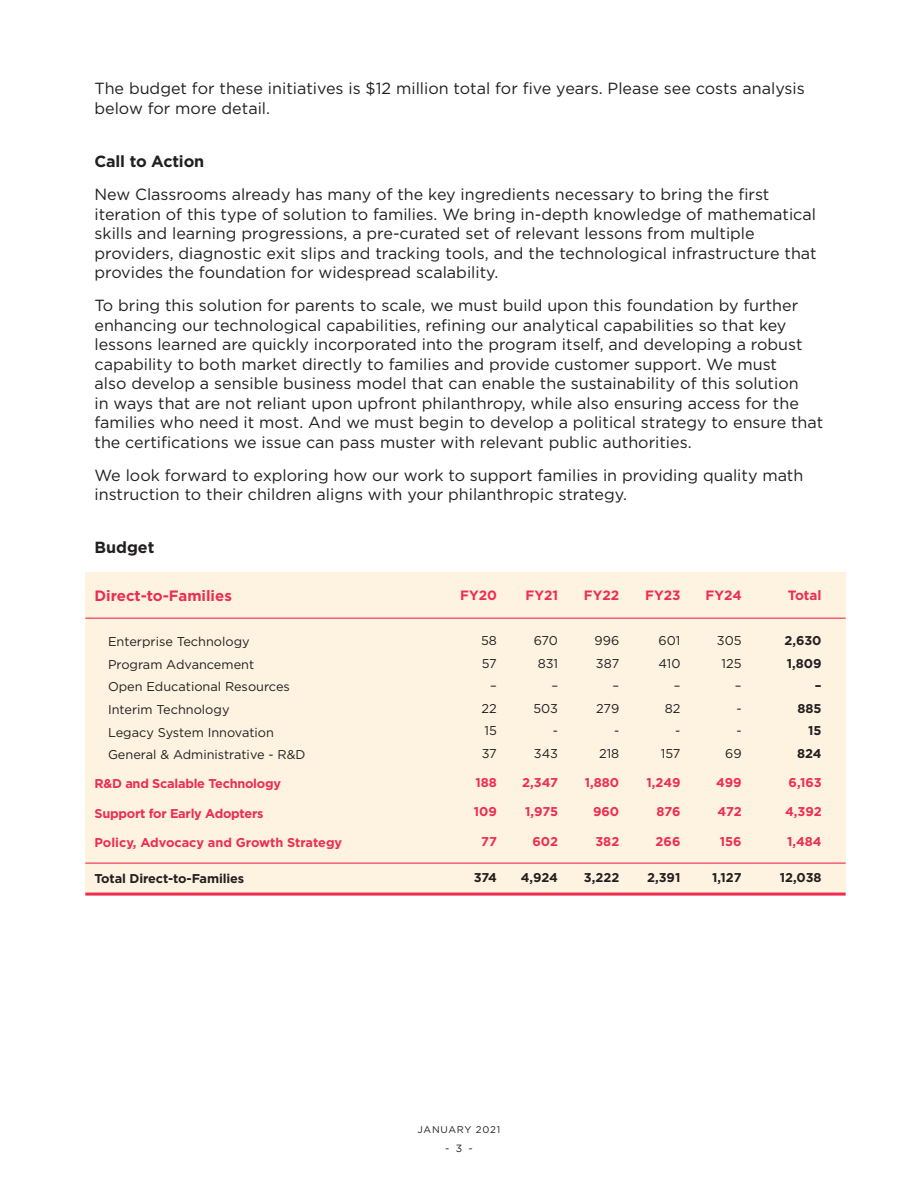
<style>
.page{position:relative;width:918px;height:1188px;background:#fff}
.page>*{position:absolute;margin:0;border:0;box-sizing:border-box;transform-origin:0 0}
.t1{font:16.2px/19.5px "Gotham";color:#231f20}
.t2{font:700 16.2px "Gotham";letter-spacing:-.01em;color:#231f20}
.t3{font:700 15px "Gotham";color:#ee2d50}
.t4{font:700 13.5px "Gotham";color:#ee2d50}
.t5{font:12.75px/22.5px "Gotham";color:#231f20;text-align:right}
.t6{font:700 12.75px "Gotham";letter-spacing:-.01em;color:#ee2d50}
.t7{font:700 12.75px/22.5px "Gotham";letter-spacing:-.01em;color:#231f20;text-align:right}
.t8{font:10.5px "Gotham";color:#231f20}
.t9{font:9.75px "Gotham";letter-spacing:.08em;color:#231f20}
</style>
<div class="page">
<div style="left:85px;top:572px;width:761px;height:324px;background:#fef3e1"></div>
<hr style="left:85px;top:618px;width:761px;height:1px;background:#ee2d50">
<hr style="left:85px;top:863px;width:761px;height:1px;background:#ee2d50">
<hr style="left:85px;top:893px;width:761px;height:3px;background:#ee2d50">
<p class="t1" style="left:94px;top:79px;width:712px">The budget for these initiatives is $12 million total for five years. Please see costs analysis below for more detail.</p>
<p class="t2" style="left:94px;top:152px;width:111px">Call to Action</p>
<p class="t1" style="left:94px;top:184px;width:724px">New Classrooms already has many of the key ingredients necessary to bring the first iteration of this type of solution to families. We bring in-depth knowledge of mathematical skills and learning progressions, a pre-curated set of relevant lessons from multiple providers, diagnostic exit slips and tracking tools, and the technological infrastructure that provides the foundation for widespread scalability.</p>
<p class="t1" style="left:94px;top:295px;width:730px">To bring this solution for parents to scale, we must build upon this foundation by further enhancing our technological capabilities, refining our analytical capabilities so that key lessons learned are quickly incorporated into the program itself, and developing a robust capability to both market directly to families and provide customer support. We must<br>also develop a sensible business model that can enable the sustainability of this solution<br>in ways that are not reliant upon upfront philanthropy, while also ensuring access for the families who need it most. And we must begin to develop a political strategy to ensure that the certifications we issue can pass muster with relevant public authorities.</p>
<p class="t1" style="left:94px;top:465px;width:710px">We look forward to exploring how our work to support families in providing quality math instruction to their children aligns with your philanthropic strategy.</p>
<p class="t2" style="left:94px;top:538px;width:62px">Budget</p>
<p class="t4" style="left:788px;top:588px;width:35px">Total</p>
<p class="t7" style="left:785px;top:629px;width:39px">2,630<br>1,809 –<br>885<br>15<br>824</p>
<p class="t6" style="left:789px;top:775px;width:35px">6,163</p>
<p class="t6" style="left:785px;top:804px;width:38px">4,392</p>
<p class="t6" style="left:787px;top:834px;width:36px">1,484</p>
<p class="t7" style="left:780px;top:865px;width:43px">12,038</p>
<p class="t3" style="left:94px;top:588px;width:139px">Direct-to-Families</p>
<p class="t5" style="left:108px;top:631px;width:199px;text-align:left">Enterprise Technology<br>Program Advancement<br>Open Educational Resources<br>Interim Technology<br>Legacy System Innovation<br>General &amp; Administrative - R&amp;D</p>
<p class="t6" style="left:94px;top:776px;width:188px">R&amp;D and Scalable Technology</p>
<p class="t6" style="left:94px;top:806px;width:171px">Support for Early Adopters</p>
<p class="t6" style="left:94px;top:835px;width:249px">Policy, Advocacy and Growth Strategy</p>
<p class="t7" style="left:94px;top:867px;width:151px">Total Direct-to-Families</p>
<p class="t4" style="left:460px;top:588px;width:38px">FY20</p>
<p class="t5" style="left:481px;top:629px;width:17px">58<br>57 –<br>22<br>15<br>37</p>
<p class="t6" style="left:475px;top:775px;width:23px">188</p>
<p class="t6" style="left:474px;top:804px;width:25px">109</p>
<p class="t6" style="left:481px;top:834px;width:17px">77</p>
<p class="t7" style="left:474px;top:865px;width:25px">374</p>
<p class="t4" style="left:525px;top:588px;width:34px">FY21</p>
<p class="t5" style="left:534px;top:629px;width:26px">670<br>831 –<br>503 -<br>343</p>
<p class="t6" style="left:522px;top:775px;width:37px">2,347</p>
<p class="t6" style="left:525px;top:804px;width:34px">1,975</p>
<p class="t6" style="left:533px;top:834px;width:27px">602</p>
<p class="t7" style="left:521px;top:865px;width:39px">4,924</p>
<p class="t4" style="left:584px;top:588px;width:37px">FY22</p>
<p class="t5" style="left:595px;top:629px;width:26px">996<br>387 –<br>279 -<br>218</p>
<p class="t6" style="left:585px;top:775px;width:36px">1,880</p>
<p class="t6" style="left:593px;top:804px;width:28px">960</p>
<p class="t6" style="left:595px;top:834px;width:25px">382</p>
<p class="t7" style="left:584px;top:865px;width:37px">3,222</p>
<p class="t4" style="left:645px;top:588px;width:37px">FY23</p>
<p class="t5" style="left:658px;top:629px;width:23px">601<br>410 –<br>82 -<br>157</p>
<p class="t6" style="left:647px;top:775px;width:35px">1,249</p>
<p class="t6" style="left:656px;top:804px;width:25px">876</p>
<p class="t6" style="left:656px;top:834px;width:26px">266</p>
<p class="t7" style="left:647px;top:865px;width:35px">2,391</p>
<p class="t4" style="left:706px;top:588px;width:38px">FY24</p>
<p class="t5" style="left:717px;top:629px;width:26px">305<br>125 –<br>-<br>-<br>69</p>
<p class="t6" style="left:716px;top:775px;width:27px">499</p>
<p class="t6" style="left:718px;top:804px;width:26px">472</p>
<p class="t6" style="left:720px;top:834px;width:23px">156</p>
<p class="t7" style="left:712px;top:865px;width:31px">1,127</p>
<p class="t9" style="left:418px;top:1124px;width:84px">JANUARY 2021</p>
<p class="t8" style="left:445px;top:1142px;width:29px">- 3 -</p>
</div>
